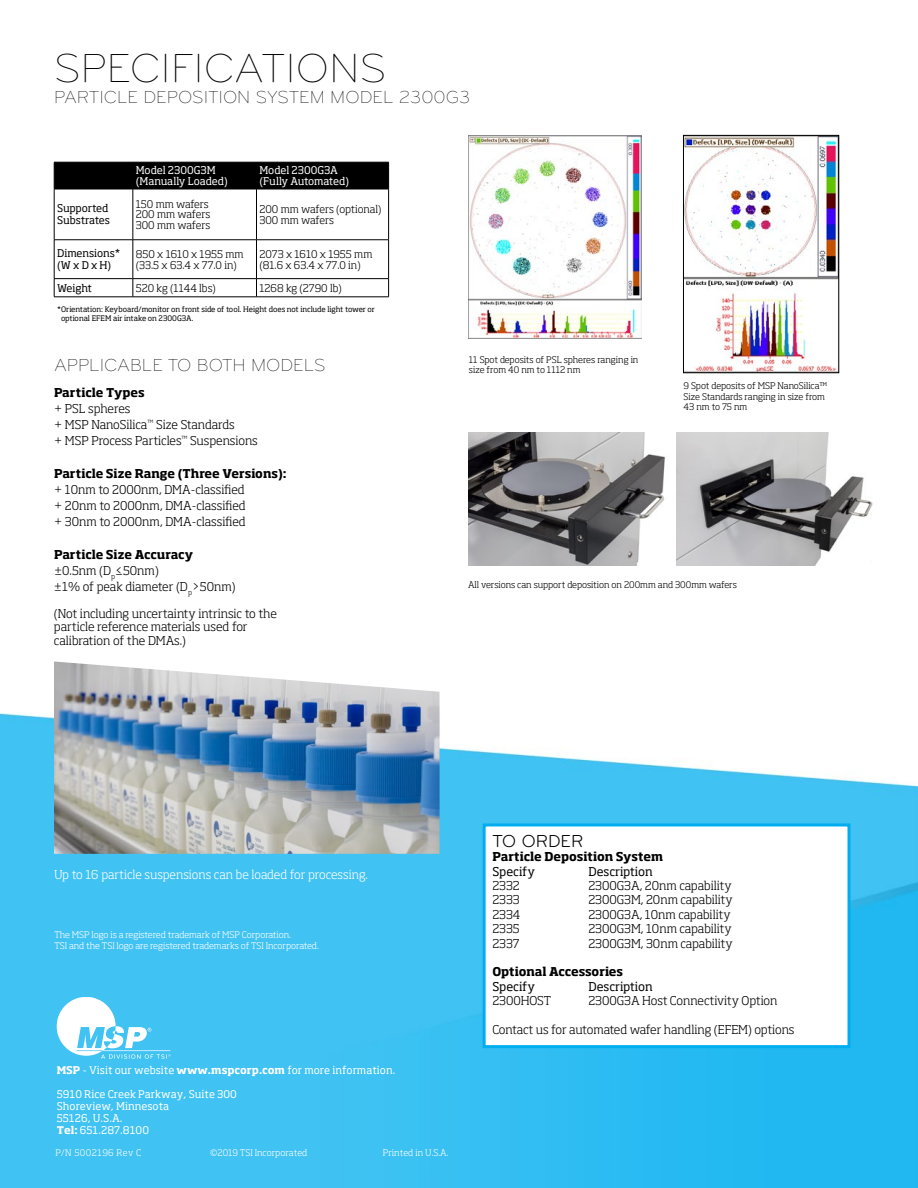
<style>
.page{position:relative;width:918px;height:1188px;background:#fff}
.page>*{position:absolute;margin:0;border:0;box-sizing:border-box;transform-origin:0 0}
.t1{font:300 42px "Bryant Pro";color:#000}
.t2{font:300 18px "Bryant Pro";color:#000}
.t3{font:18px "Bryant Pro";color:#000}
.t4{font:300 12px/16.2px "Soho Std";color:#000}
.t5{font:700 12px "Soho Std";letter-spacing:-.005em;color:#000}
.t6{font:300 12px "Soho Std";letter-spacing:-.005em;color:#fff}
.t7{font:12px "Soho Std";color:#000}
.t8{font:10.5px/12px "Soho Std";color:#fff}
.t9{font:300 10.5px/10.5px "Soho Std";color:#000}
.t10{font:10.5px/12px "Soho Std";letter-spacing:-.01em;color:#000}
.t11{font:300 9px/10.5px "Soho Std";color:#000}
.t12{font:300 9px/10.5px "Soho Std";color:#fff}
.t13{font:300 9px "Soho Std";letter-spacing:.05em;color:#fff}
.t14{font:7.5px/9px "Soho Std";letter-spacing:-.005em;color:#000}
.s1{font-weight:700}
</style>
<div class="page">
<img style="left:0;top:134px;width:918px;height:1054px">
<svg style="left:57px;top:998px;width:113px;height:61px"></svg>
<div style="left:484px;top:825px;width:365px;height:222px;background:#fff"></div>
<div style="left:483px;top:824px;width:367px;height:224px;border:3px solid #00aeef"></div>
<svg style="left:54px;top:190px;width:335px;height:140px"></svg>
<div style="left:54px;top:162px;width:335px;height:27px;background:#000"></div>
<hr style="left:54px;top:189px;width:79px;height:1px;background:#000">
<hr style="left:54px;top:189px;width:1px;height:51px;background:#000">
<hr style="left:133px;top:189px;width:123px;height:1px;background:#000">
<hr style="left:133px;top:189px;width:1px;height:51px;background:#000">
<hr style="left:256px;top:189px;width:133px;height:1px;background:#000">
<hr style="left:256px;top:189px;width:1px;height:51px;background:#000">
<hr style="left:388px;top:189px;width:1px;height:51px;background:#000">
<hr style="left:54px;top:240px;width:79px;height:1px;background:#000">
<hr style="left:54px;top:240px;width:1px;height:38px;background:#000">
<hr style="left:133px;top:240px;width:123px;height:1px;background:#000">
<hr style="left:133px;top:240px;width:1px;height:38px;background:#000">
<hr style="left:256px;top:240px;width:133px;height:1px;background:#000">
<hr style="left:256px;top:240px;width:1px;height:38px;background:#000">
<hr style="left:388px;top:240px;width:1px;height:38px;background:#000">
<hr style="left:54px;top:278px;width:79px;height:1px;background:#000">
<svg style="left:54px;top:279px;width:1px;height:18px"></svg>
<hr style="left:133px;top:278px;width:123px;height:1px;background:#000">
<svg style="left:133px;top:279px;width:1px;height:18px"></svg>
<hr style="left:256px;top:278px;width:133px;height:1px;background:#000">
<svg style="left:256px;top:279px;width:1px;height:18px"></svg>
<svg style="left:388px;top:279px;width:1px;height:18px"></svg>
<hr style="left:54px;top:297px;width:79px;height:1px;background:#000">
<hr style="left:133px;top:297px;width:123px;height:1px;background:#000">
<hr style="left:256px;top:297px;width:133px;height:1px;background:#000">
<img style="left:469px;top:135px;width:173px;height:204px">
<img style="left:685px;top:137px;width:152px;height:234px">
<div style="left:683px;top:135px;width:156px;height:238px;border:1px solid #000"></div>
<img style="left:54px;top:662px;width:386px;height:192px">
<img style="left:468px;top:432px;width:201px;height:134px">
<img style="left:677px;top:432px;width:201px;height:133px">
<h1 class="t1" style="left:54px;top:44px;width:334px">SPECIFICATIONS</h1>
<h2 class="t2" style="left:54px;top:87px;width:418px">PARTICLE DEPOSITION SYSTEM MODEL 2300G3</h2>
<p class="t8" style="left:136px;top:165px;width:93px;line-height:10.5px">Model 2300G3M (Manually Loaded)</p>
<p class="t8" style="left:259px;top:165px;width:91px;line-height:10.5px">Model 2300G3A (Fully Automated)</p>
<p class="t10" style="left:57px;top:202px;width:54px">Supported<br>Substrates</p>
<p class="t9" style="left:136px;top:199px;width:76px">150 mm wafers<br>200 mm wafers<br>300 mm wafers</p>
<p class="t9" style="left:259px;top:204px;width:124px">200 mm wafers (optional)<br>300 mm wafers</p>
<p class="t10" style="left:57px;top:247px;width:65px">Dimensions* (W x D x H)</p>
<p class="t9" style="left:136px;top:249px;width:109px">850 x 1610 x 1955 mm (33.5 x 63.4 x 77.0 in)</p>
<p class="t9" style="left:259px;top:249px;width:114px">2073 x 1610 x 1955 mm (81.6 x 63.4 x 77.0 in)</p>
<p class="t10" style="left:57px;top:282px;width:36px">Weight</p>
<p class="t9" style="left:136px;top:283px;width:82px">520 kg (1144 lbs)</p>
<p class="t9" style="left:259px;top:283px;width:84px">1268 kg (2790 lb)</p>
<p class="t14" style="left:61px;top:304px;width:315px;text-indent:-4px">*Orientation: Keyboard/monitor on front side of tool. Height does not include light tower or optional EFEM air intake on 2300G3A.</p>
<h2 class="t2" style="left:54px;top:355px;width:273px">APPLICABLE TO BOTH MODELS</h2>
<p class="t5" style="left:54px;top:384px;width:92px">Particle Types</p>
<p class="t4" style="left:54px;top:400px;width:205px">+ PSL spheres<br>+ MSP NanoSilica<sup>™</sup> Size Standards<br>+ MSP Process Particles<sup>™</sup> Suspensions</p>
<p class="t5" style="left:54px;top:465px;width:234px">Particle Size Range (Three Versions):</p>
<p class="t4" style="left:54px;top:481px;width:193px;text-align:justify">+ 10nm to 2000nm, DMA-classified + 20nm to 2000nm, DMA-classified + 30nm to 2000nm, DMA-classified</p>
<p class="t4" style="left:54px;top:546px;width:183px"><span class="s1">Particle Size Accuracy </span>±0.5nm (D<sub>p</sub>≤50nm)<br>±1% of peak diameter (D<sub>p</sub>&gt;50nm)</p>
<p class="t4" style="left:54px;top:607px;width:224px;line-height:13.5px">(Not including uncertainty intrinsic to the particle reference materials used for calibration of the DMAs.)</p>
<p class="t11" style="left:469px;top:354px;width:171px">11 Spot deposits of PSL spheres ranging in size from 40 nm to 1112 nm</p>
<p class="t11" style="left:684px;top:381px;width:145px">9 Spot deposits of MSP NanoSilica™<br>Size Standards ranging in size from<br>43 nm to 75 nm</p>
<p class="t11" style="left:468px;top:579px;width:270px">All versions can support deposition on 200mm and 300mm wafers</p>
<p class="t6" style="left:54px;top:867px;width:315px">Up to 16 particle suspensions can be loaded for processing.</p>
<p class="t12" style="left:54px;top:930px;width:266px">The MSP logo is a registered trademark of MSP Corporation.<br>TSI and the TSI logo are registered trademarks of TSI Incorporated.</p>
<p class="t8" style="left:57px;top:1064px;width:340px"><span class="s1">MSP</span> - Visit our website <span class="s1">www.mspcorp.com</span> for more information.</p>
<p class="t8" style="left:57px;top:1088px;width:182px">5910 Rice Creek Parkway, Suite 300<br>Shoreview, Minnesota<br>55126, U.S.A.<br><span class="s1">Tel:</span> 651.287.8100</p>
<p class="t13" style="left:56px;top:1147px;width:87px">P/N 5002196 Rev C</p>
<p class="t12" style="left:210px;top:1147px;width:99px">©2019 TSI Incorporated</p>
<p class="t12" style="left:383px;top:1147px;width:67px">Printed in U.S.A.</p>
<h2 class="t3" style="left:492px;top:830px;width:93px">TO ORDER</h2>
<p class="t5" style="left:492px;top:849px;width:172px">Particle Deposition System</p>
<p class="t7" style="left:492px;top:864px;width:44px">Specify</p>
<p class="t7" style="left:588px;top:864px;width:66px">Description</p>
<p class="t4" style="left:492px;top:877px;width:29px">2332</p>
<p class="t4" style="left:588px;top:877px;width:145px">2300G3A, 20nm capability</p>
<p class="t4" style="left:492px;top:892px;width:29px">2333</p>
<p class="t4" style="left:588px;top:892px;width:146px">2300G3M, 20nm capability</p>
<p class="t4" style="left:492px;top:906px;width:30px">2334</p>
<p class="t4" style="left:588px;top:906px;width:144px">2300G3A, 10nm capability</p>
<p class="t4" style="left:492px;top:920px;width:29px">2335</p>
<p class="t4" style="left:588px;top:920px;width:145px">2300G3M, 10nm capability</p>
<p class="t4" style="left:492px;top:935px;width:29px">2337</p>
<p class="t4" style="left:588px;top:935px;width:146px">2300G3M, 30nm capability</p>
<p class="t5" style="left:492px;top:964px;width:132px">Optional Accessories</p>
<p class="t7" style="left:492px;top:979px;width:44px">Specify</p>
<p class="t7" style="left:588px;top:979px;width:66px">Description</p>
<p class="t4" style="left:492px;top:992px;width:60px">2300HOST</p>
<p class="t4" style="left:588px;top:992px;width:191px">2300G3A Host Connectivity Option</p>
<p class="t4" style="left:492px;top:1021px;width:304px">Contact us for automated wafer handling (EFEM) options</p>
</div>
